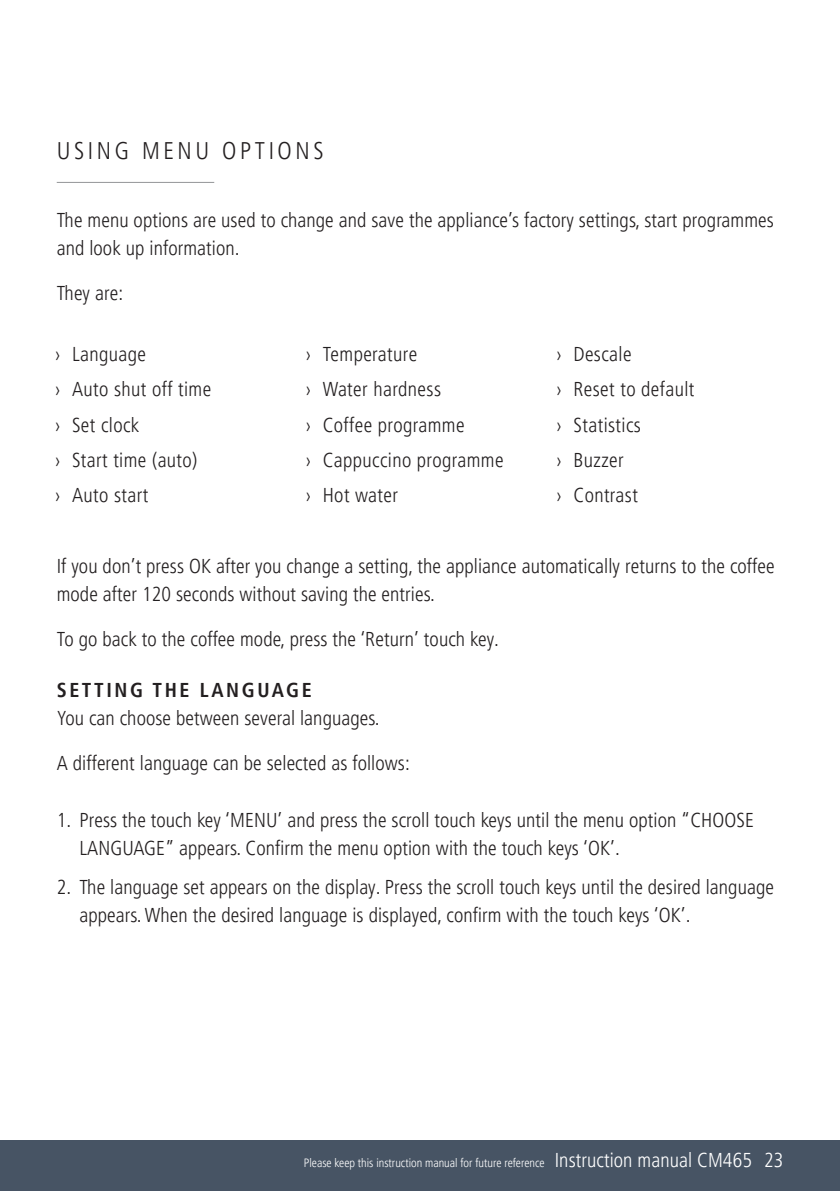
<style>
.page{position:relative;width:840px;height:1191px;background:#fff}
.page>*{position:absolute;margin:0;border:0;box-sizing:border-box;transform-origin:0 0}
.t1{font:300 condensed 24px "Frutiger LT Pro";letter-spacing:.15em;color:#231f20}
.t2{font:300 condensed 20px/35.4px "Frutiger LT Pro";letter-spacing:.005em;color:#231f20}
.t3{font:700 condensed 20px "Frutiger LT Pro";letter-spacing:.13em;color:#231f20}
.t4{font:300 condensed 12px "Frutiger LT Pro";color:#fff}
.s1{font-size:20px}
</style>
<div class="page">
<div style="left:0;top:1140px;width:839px;height:51px;background:#475464"></div>
<hr style="left:57px;top:182px;width:157px;height:1px;background:#939598">
<p class="t1" style="left:57px;top:141px;width:268px">USING MENU OPTIONS</p>
<p class="t2" style="left:57px;top:207px;width:718px;line-height:28px">The menu options are used to change and save the appliance’s factory settings, start programmes and look up information.</p>
<p class="t2" style="left:57px;top:277px;width:68px">They are:</p>
<p class="t2" style="left:55px;top:338px;width:158px">› Language<br>› Auto shut off time › Set clock<br>› Start time (auto)<br>› Auto start</p>
<p class="t2" style="left:305px;top:338px;width:199px">› Temperature<br>› Water hardness<br>› Coffee programme<br>› Cappuccino programme › Hot water</p>
<p class="t2" style="left:556px;top:338px;width:139px">› Descale<br>› Reset to default › Statistics<br>› Buzzer<br>› Contrast</p>
<p class="t2" style="left:57px;top:554px;width:719px;line-height:28px">If you don’t press OK after you change a setting, the appliance automatically returns to the coffee mode after 120 seconds without saving the entries.</p>
<p class="t2" style="left:57px;top:623px;width:443px">To go back to the coffee mode, press the ‘Return’ touch key.</p>
<p class="t3" style="left:57px;top:682px;width:256px">SETTING THE LANGUAGE</p>
<p class="t2" style="left:57px;top:702px;width:324px">You can choose between several languages.</p>
<p class="t2" style="left:57px;top:747px;width:354px">A different language can be selected as follows:</p>
<p class="t2" style="left:79px;top:807px;width:675px;line-height:28px;text-indent:-23px">1. Press the touch key ‘MENU’ and press the scroll touch keys until the menu option “CHOOSE<br>LANGUAGE” appears. Confirm the menu option with the touch keys ‘OK’.</p>
<p class="t2" style="left:79px;top:874px;width:695px;line-height:28px;text-indent:-23px">2. The language set appears on the display. Press the scroll touch keys until the desired language appears. When the desired language is displayed, confirm with the touch keys ‘OK’.</p>
<p class="t4" style="left:304px;top:1158px;width:480px">Please keep this instruction manual for future reference <span class="s1">Instruction manual CM465 23</span></p>
</div>
